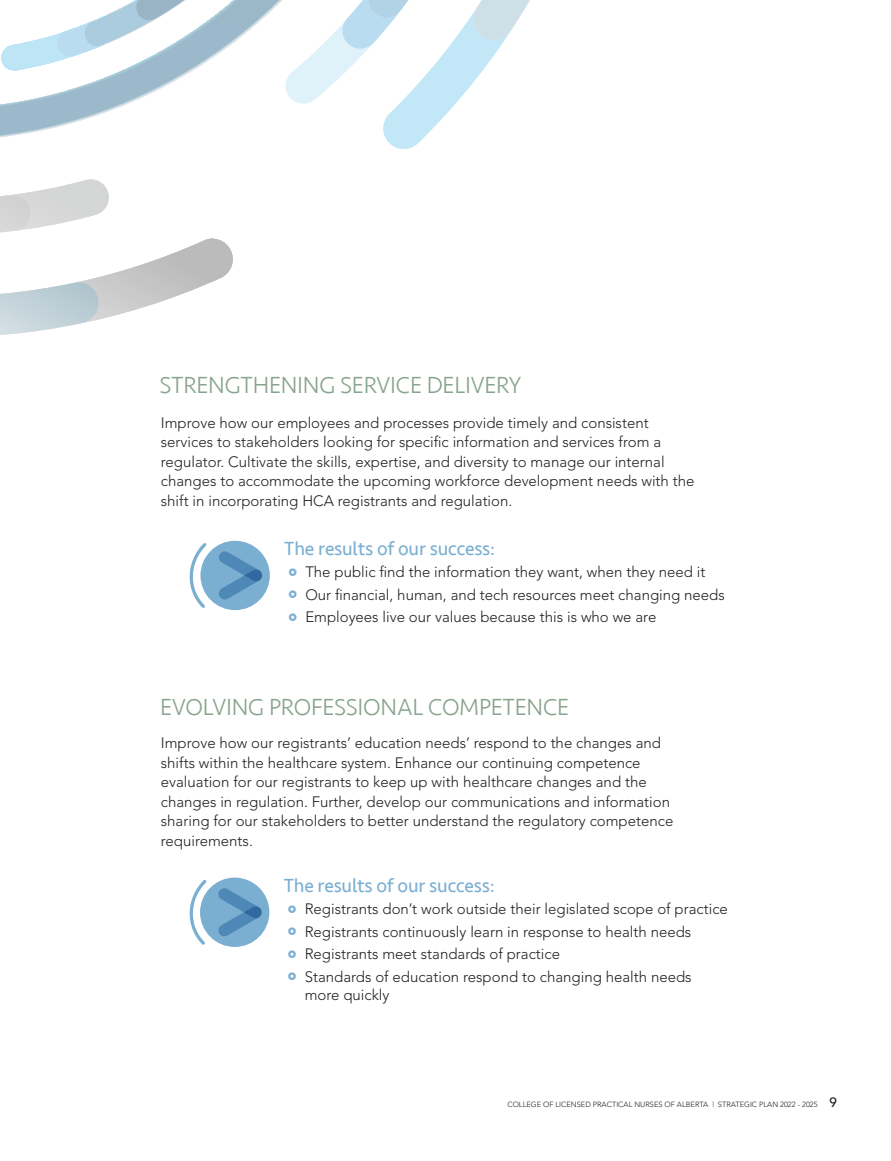
<style>
.page{position:relative;width:891px;height:1161px;background:#fff}
.page>*{position:absolute;margin:0;border:0;box-sizing:border-box;transform-origin:0 0}
.t1{font:300 24px "Seravek";letter-spacing:-.01em;color:#88a48e}
.t2{font:19.5px "Seravek";letter-spacing:-.01em;color:#7bafd2}
.t3{font:300 15px/19.5px "Avenir";color:#231f20}
.t4{font:300 7.5px "Avenir";color:#231f20}
.s1{font-weight:500;font-size:13.5px}
</style>
<div class="page">
<svg style="left:0;top:305px;width:150px;height:30px"></svg>
<svg style="left:0;top:238px;width:233px;height:67px"></svg>
<svg style="left:0;top:0;width:530px;height:233px"></svg>
<svg style="left:0;top:0;width:420px;height:72px"></svg>
<div style="left:200px;top:878px;width:69px;height:69px;background:#7bafd2;border-radius:50%"></div>
<svg style="left:218px;top:887px;width:45px;height:50px"></svg>
<div style="left:200px;top:541px;width:70px;height:69px;background:#7bafd2;border-radius:50%"></div>
<svg style="left:219px;top:551px;width:44px;height:49px"></svg>
<svg style="left:189px;top:880px;width:20px;height:65px"></svg>
<svg style="left:189px;top:543px;width:20px;height:65px"></svg>
<p class="t1" style="left:159px;top:371px;width:363px">STRENGTHENING SERVICE DELIVERY</p>
<p class="t3" style="left:161px;top:413px;width:535px">Improve how our employees and processes provide timely and consistent services to stakeholders looking for specific information and services from a regulator. Cultivate the skills, expertise, and diversity to manage our internal changes to accommodate the upcoming workforce development needs with the shift in incorporating HCA registrants and regulation.</p>
<p class="t2" style="left:284px;top:533px;width:212px">The results of our success:</p>
<p class="t3" style="left:305px;top:562px;width:402px">The public find the information they want, when they need it</p>
<p class="t3" style="left:305px;top:585px;width:421px">Our financial, human, and tech resources meet changing needs</p>
<p class="t3" style="left:305px;top:607px;width:353px">Employees live our values because this is who we are</p>
<p class="t1" style="left:160px;top:692px;width:410px">EVOLVING PROFESSIONAL COMPETENCE</p>
<p class="t3" style="left:161px;top:733px;width:514px">Improve how our registrants’ education needs’ respond to the changes and shifts within the healthcare system. Enhance our continuing competence evaluation for our registrants to keep up with healthcare changes and the changes in regulation. Further, develop our communications and information sharing for our stakeholders to better understand the regulatory competence requirements.</p>
<p class="t2" style="left:284px;top:870px;width:212px">The results of our success:</p>
<p class="t3" style="left:305px;top:899px;width:425px">Registrants don’t work outside their legislated scope of practice</p>
<p class="t3" style="left:305px;top:922px;width:388px">Registrants continuously learn in response to health needs</p>
<p class="t3" style="left:305px;top:944px;width:257px">Registrants meet standards of practice</p>
<p class="t3" style="left:305px;top:967px;width:388px">Standards of education respond to changing health needs</p>
<p class="t3" style="left:305px;top:985px;width:86px">more quickly</p>
<p class="t4" style="left:507px;top:1100px;width:331px">COLLEGE OF LICENSED PRACTICAL NURSES OF ALBERTA | STRATEGIC PLAN 2022 - 2025 <span class="s1">9</span></p>
</div>
